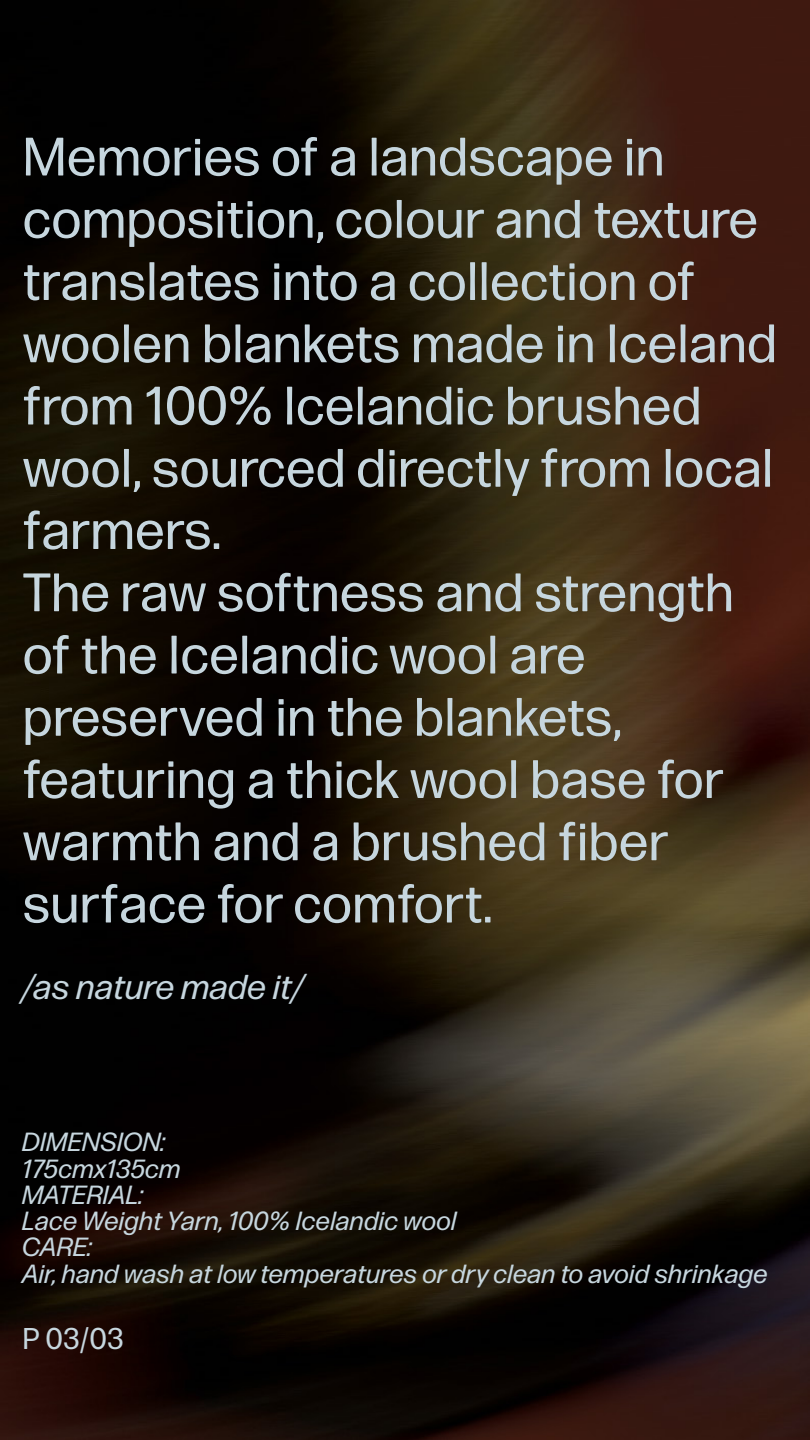
<style>
.page{position:relative;width:810px;height:1440px;background:#fff}
.page>*{position:absolute;margin:0;border:0;box-sizing:border-box;transform-origin:0 0}
.Highlight_text_story{font:54px/62.2px "Forma DJR Micro";color:#c6d6de}
.Guides{font:italic 34.5px "Forma DJR Micro";color:#c6d6de}
.Body_Text_Left{font:30px "Forma DJR Micro";color:#c6d6de}
.Guides-2{font:italic 26.25px "Forma DJR Micro";color:#c6d6de}
</style>
<div class="page">
<img style="left:0;top:0;width:810px;height:1440px">
<p class="Highlight_text_story" style="left:22px;top:124px;width:756px">Memories of a landscape in composition, colour and texture translates into a collection of woolen blankets made in Iceland from 100% Icelandic brushed wool, sourced directly from local farmers.</p>
<p class="Highlight_text_story" style="left:22px;top:560px;width:713px">The raw softness and strength of the Icelandic wool are preserved in the blankets, featuring a thick wool base for warmth and a brushed fiber surface for comfort.</p>
<p class="Guides" style="left:22px;top:965px;width:283px">/as nature made it/</p>
<p class="Guides-2" style="left:22px;top:1126px;width:145px">DIMENSION:</p>
<p class="Guides-2" style="left:22px;top:1152px;width:160px">175cmx135cm</p>
<p class="Guides-2" style="left:22px;top:1178px;width:123px">MATERIAL:</p>
<p class="Guides-2" style="left:22px;top:1205px;width:436px">Lace Weight Yarn, 100% Icelandic wool</p>
<p class="Guides-2" style="left:22px;top:1231px;width:72px">CARE:</p>
<p class="Guides-2" style="left:22px;top:1257px;width:747px">Air, hand wash at low temperatures or dry clean to avoid shrinkage</p>
<p class="Body_Text_Left" style="left:22px;top:1320px;width:103px">P 03/03</p>
</div>
